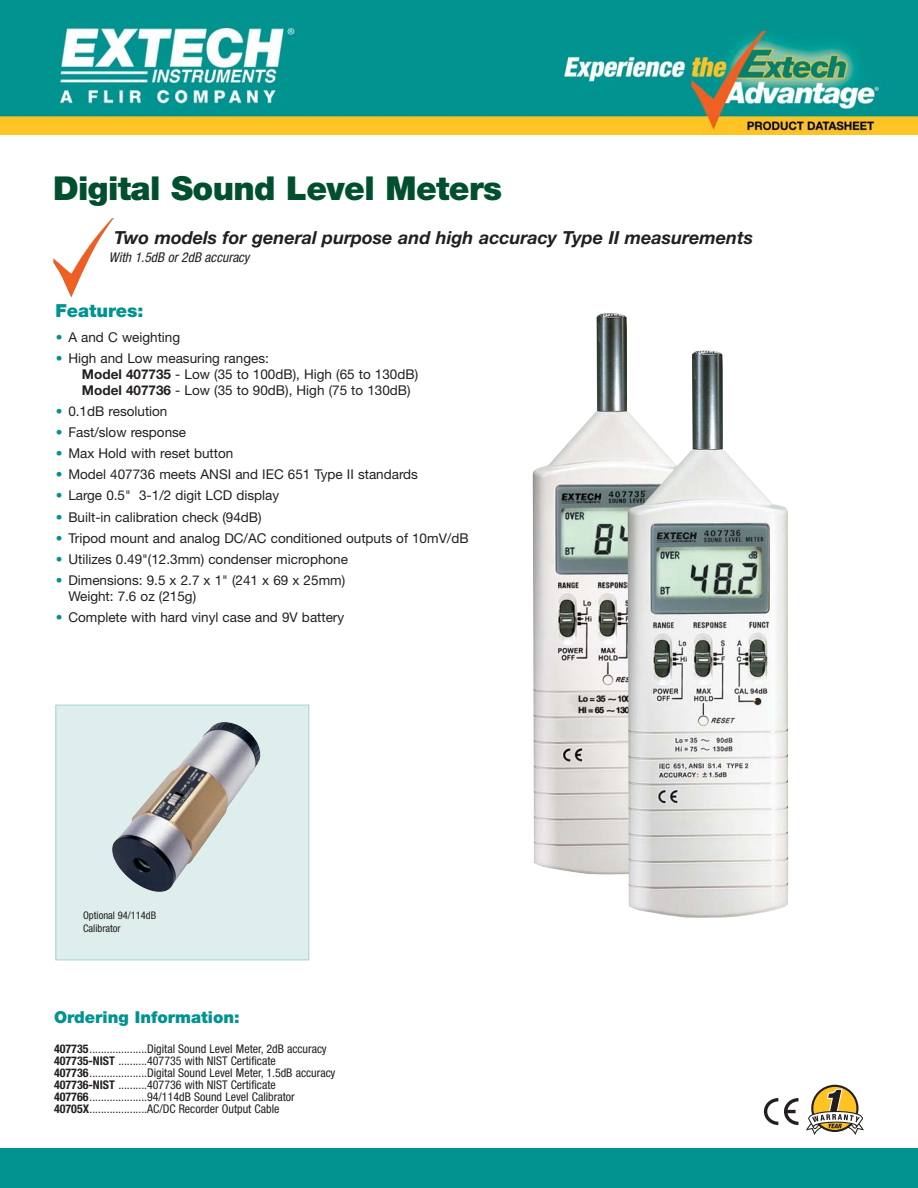
<style>
.page{position:relative;width:918px;height:1188px;background:#fff}
.page>*{position:absolute;margin:0;border:0;box-sizing:border-box;transform-origin:0 0}
.t1{font:900 33px "Helvetica Neue LT";letter-spacing:-.02em;color:#00502f}
.t2{font:italic 700 18px "Helvetica Neue LT";color:#231f20}
.t3{font:900 18px "Helvetica Neue LT";color:#009390}
.t4{font:900 16.5px "Helvetica Neue LT";color:#009390}
.t5{font:13.5px/16.2px "Helvetica Neue LT";color:#231f20}
.t6{font:italic condensed 13.5px "Helvetica Neue LT";color:#231f20}
.t7{font:condensed 12px/12px "Helvetica Neue LT";color:#231f20}
.t8{font:condensed 10.5px/12.6px "Helvetica Neue LT";color:#231f20}
.s1{color:#009390}
.s2{font-weight:700}
</style>
<div class="page">
<div style="left:56px;top:705px;width:253px;height:255px;background:#deeeed"></div>
<div style="left:56px;top:705px;width:253px;height:255px;border:1px solid #a7d4d3"></div>
<div style="left:0;top:1148px;width:918px;height:40px;background:#009390"></div>
<img style="left:53px;top:218px;width:61px;height:80px">
<svg style="left:806px;top:1085px;width:58px;height:50px"></svg>
<svg style="left:764px;top:1098px;width:14px;height:27px"></svg>
<svg style="left:784px;top:1098px;width:14px;height:27px"></svg>
<img style="left:112px;top:722px;width:148px;height:170px">
<img style="left:533px;top:313px;width:95px;height:562px">
<img style="left:628px;top:351px;width:161px;height:567px">
<img style="left:0;top:0;width:918px;height:135px">
<h1 class="t1" style="left:53px;top:176px;width:450px">Digital Sound Level Meters</h1>
<h2 class="t2" style="left:114px;top:231px;width:640px">Two models for general purpose and high accuracy Type II measurements</h2>
<p class="t6" style="left:109px;top:252px;width:142px">With 1.5dB or 2dB accuracy</p>
<h2 class="t3" style="left:56px;top:304px;width:90px">Features:</h2>
<p class="t5" style="left:56px;top:330px;width:126px"><span class="s1">•</span> A and C weighting</p>
<p class="t5" style="left:82px;top:351px;width:338px;text-indent:-26px"><span class="s1">•</span> High and Low measuring ranges:<br><span class="s2">Model 407735</span> - Low (35 to 100dB), High (65 to 130dB)<br><span class="s2">Model 407736</span> - Low (35 to 90dB), High (75 to 130dB)</p>
<p class="t5" style="left:56px;top:404px;width:113px"><span class="s1">•</span> 0.1dB resolution</p>
<p class="t5" style="left:56px;top:426px;width:132px"><span class="s1">•</span> Fast/slow response</p>
<p class="t5" style="left:56px;top:447px;width:179px"><span class="s1">•</span> Max Hold with reset button</p>
<p class="t5" style="left:56px;top:468px;width:364px"><span class="s1">•</span> Model 407736 meets ANSI and IEC 651 Type II standards</p>
<p class="t5" style="left:56px;top:489px;width:225px"><span class="s1">•</span> Large 0.5" 3-1/2 digit LCD display</p>
<p class="t5" style="left:56px;top:510px;width:207px"><span class="s1">•</span> Built-in calibration check (94dB)</p>
<p class="t5" style="left:56px;top:531px;width:414px"><span class="s1">•</span> Tripod mount and analog DC/AC conditioned outputs of 10mV/dB</p>
<p class="t5" style="left:56px;top:552px;width:294px"><span class="s1">•</span> Utilizes 0.49"(12.3mm) condenser microphone</p>
<p class="t5" style="left:68px;top:573px;width:278px;text-indent:-13px"><span class="s1">•</span> Dimensions: 9.5 x 2.7 x 1" (241 x 69 x 25mm)<br>Weight: 7.6 oz (215g)</p>
<p class="t5" style="left:56px;top:610px;width:290px"><span class="s1">•</span> Complete with hard vinyl case and 9V battery</p>
<p class="t8" style="left:83px;top:910px;width:75px">Optional 94/114dB<br>Calibrator</p>
<p class="t4" style="left:54px;top:1011px;width:187px">Ordering Information:</p>
<p class="t7" style="left:54px;top:1044px;width:283px"><span class="s2">407735</span>....................Digital Sound Level Meter, 2dB accuracy <span class="s2">407735-NIST</span> ..........407735 with NIST Certificate <span class="s2">407736</span>....................Digital Sound Level Meter, 1.5dB accuracy <span class="s2">407736-NIST</span> ..........407736 with NIST Certificate <span class="s2">407766</span>....................94/114dB Sound Level Calibrator <span class="s2">40705X</span>....................AC/DC Recorder Output Cable</p>
</div>
